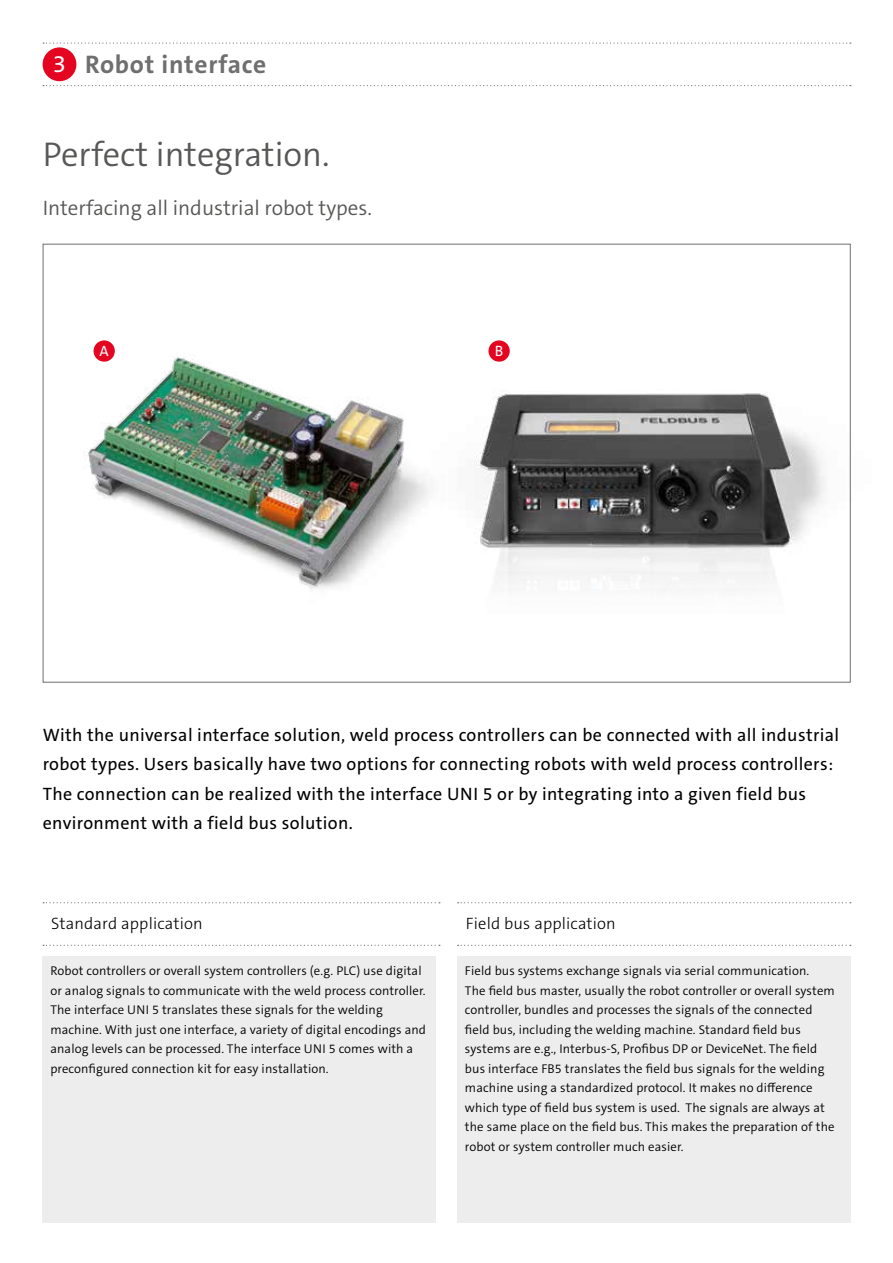
<style>
.page{position:relative;width:893px;height:1263px;background:#fff}
.page>*{position:absolute;margin:0;border:0;box-sizing:border-box;transform-origin:0 0}
.t1{font:300 34.5px "The Sans C5";color:#575756}
.t2{font:700 25.5px "The Sans C5";letter-spacing:.03em;color:#706f6f}
.t3{font:300 21px "The Sans C5";color:#575756}
.t4{font:18px/29.2px "The Sans C5";letter-spacing:.02em;color:#000}
.t5{font:300 16.5px "The Sans C5";letter-spacing:.01em;color:#000}
.t6{font:15px "The Sans C5";color:#fff}
.t7{font:300 12.75px/19.5px "The Sans C5";letter-spacing:.01em;color:#000}
.s1{font-weight:400;font-size:24px;color:#fff}
</style>
<div class="page">
<svg style="left:43px;top:43px;width:808px;height:1px"></svg>
<svg style="left:43px;top:85px;width:808px;height:1px"></svg>
<svg style="left:43px;top:902px;width:397px;height:1px"></svg>
<svg style="left:43px;top:945px;width:397px;height:1px"></svg>
<svg style="left:458px;top:902px;width:393px;height:1px"></svg>
<svg style="left:458px;top:945px;width:393px;height:1px"></svg>
<div style="left:43px;top:47px;width:33px;height:34px;background:#e40521;border-radius:50%"></div>
<div style="left:43px;top:956px;width:393px;height:266px;background:#ededed"></div>
<div style="left:457px;top:956px;width:393px;height:266px;background:#ededed"></div>
<img style="left:84px;top:346px;width:235px;height:243px">
<div style="left:94px;top:340px;width:21px;height:22px;background:#e40521;border-radius:50%"></div>
<img style="left:319px;top:243px;width:532px;height:440px">
<h2 class="t2" style="left:53px;top:48px;width:215px"><span class="s1">3</span> Robot interface</h2>
<h1 class="t1" style="left:43px;top:132px;width:288px">Perfect integration.</h1>
<h3 class="t3" style="left:43px;top:194px;width:331px">Interfacing all industrial robot types.</h3>
<p class="t6" style="left:100px;top:341px;width:11px">A</p>
<p class="t6" style="left:495px;top:341px;width:10px">B</p>
<p class="t4" style="left:43px;top:720px;width:798px">With the universal interface solution, weld process controllers can be connected with all industrial robot types. Users basically have two options for connecting robots with weld process controllers:<br>The connection can be realized with the interface UNI 5 or by integrating into a given field bus environment with a field bus solution.</p>
<p class="t5" style="left:51px;top:913px;width:153px">Standard application</p>
<p class="t5" style="left:466px;top:913px;width:151px">Field bus application</p>
<p class="t7" style="left:50px;top:961px;width:377px">Robot controllers or overall system controllers (e.g. PLC) use digital or analog signals to communicate with the weld process controller.<br>The interface UNI 5 translates these signals for the welding machine. With just one interface, a variety of digital encodings and analog levels can be processed. The interface UNI 5 comes with a preconfigured connection kit for easy installation.</p>
<p class="t7" style="left:465px;top:961px;width:371px">Field bus systems exchange signals via serial communication.<br>The field bus master, usually the robot controller or overall system controller, bundles and processes the signals of the connected field bus, including the welding machine. Standard field bus systems are e.g., Interbus-S, Profibus DP or DeviceNet. The field bus interface FB5 translates the field bus signals for the welding machine using a standardized protocol. It makes no difference which type of field bus system is used. The signals are always at the same place on the field bus. This makes the preparation of the robot or system controller much easier.</p>
</div>
